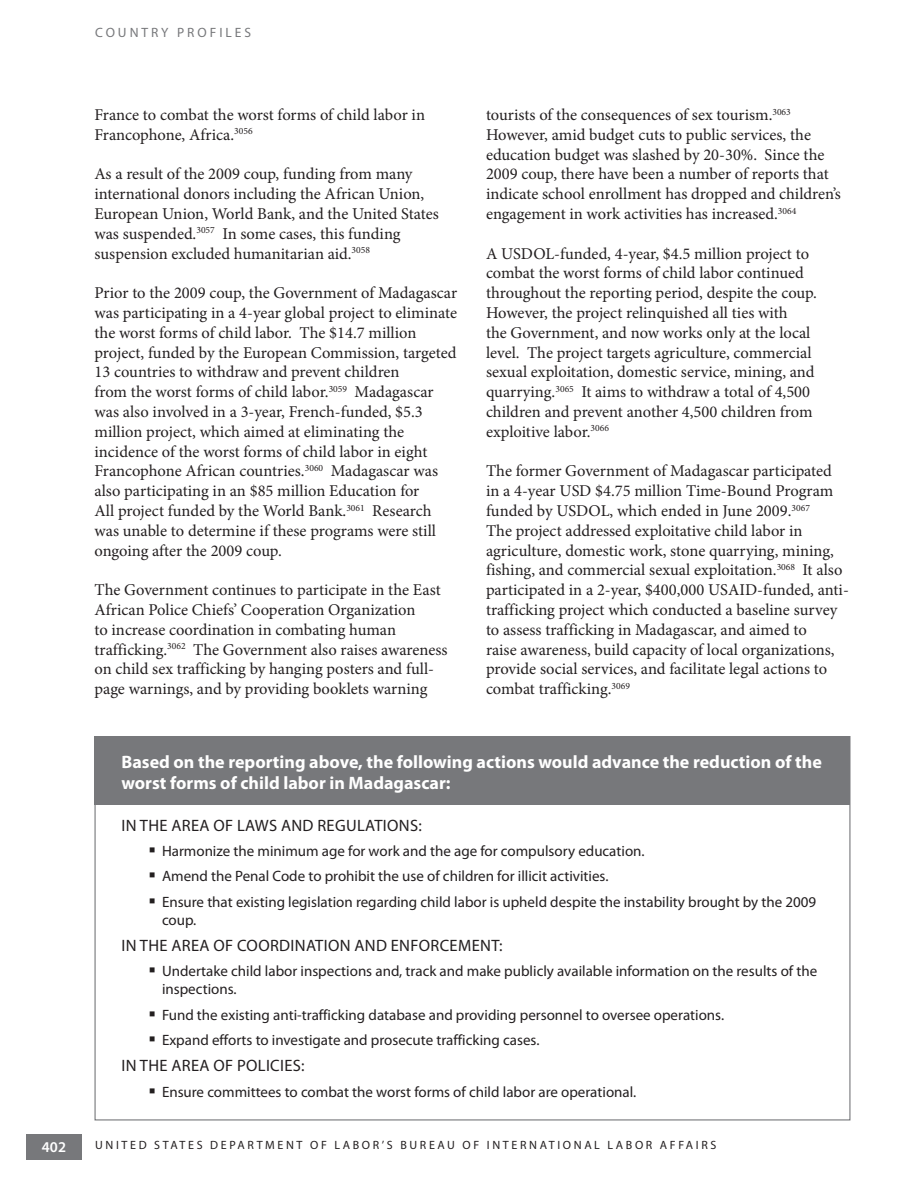
<style>
.page{position:relative;width:918px;height:1188px;background:#fff}
.page>*{position:absolute;margin:0;border:0;box-sizing:border-box;transform-origin:0 0}
.t1{font:700 18px/21px "Myriad Pro";color:#fff}
.t2{font:16.5px/19.8px "Minion Pro";color:#231f20}
.t3{font:16.5px "Myriad Pro";letter-spacing:.02em;color:#231f20}
.t4{font:15px/25.3px "Myriad Pro";color:#231f20}
.t5{font:600 15px "Myriad Pro";color:#fff}
.t6{font:13.5px "Myriad Pro";letter-spacing:.22em;color:#77787b}
.t7{font:12px "Myriad Pro";letter-spacing:.22em;color:#231f20}
</style>
<div class="page">
<div style="left:26px;top:1134px;width:56px;height:25px;background:#77787b"></div>
<div style="left:94px;top:736px;width:756px;height:68px;background:#77787b"></div>
<p class="t6" style="left:95px;top:28px;width:157px">COUNTRY PROFILES</p>
<p class="t2" style="left:94px;top:106px;width:332px">France to combat the worst forms of child labor in<br>Francophone, Africa.<sup>3056</sup></p>
<p class="t2" style="left:94px;top:166px;width:346px">As a result of the 2009 coup, funding from many international donors including the African Union, European Union, World Bank, and the United States was suspended.<sup>3057</sup> In some cases, this funding suspension excluded humanitarian aid.<sup>3058</sup></p>
<p class="t2" style="left:95px;top:284px;width:364px">Prior to the 2009 coup, the Government of Madagascar was participating in a 4-year global project to eliminate the worst forms of child labor. The $14.7 million project, funded by the European Commission, targeted 13 countries to withdraw and prevent children<br>from the worst forms of child labor.<sup>3059</sup> Madagascar was also involved in a 3-year, French-funded, $5.3 million project, which aimed at eliminating the incidence of the worst forms of child labor in eight Francophone African countries.<sup>3060</sup> Madagascar was also participating in an $85 million Education for<br>All project funded by the World Bank.<sup>3061</sup> Research was unable to determine if these programs were still ongoing after the 2009 coup.</p>
<p class="t2" style="left:95px;top:581px;width:355px">The Government continues to participate in the East African Police Chiefs’ Cooperation Organization<br>to increase coordination in combating human trafficking.<sup>3062</sup> The Government also raises awareness on child sex trafficking by hanging posters and full&shy;page warnings, and by providing booklets warning</p>
<p class="t2" style="left:486px;top:106px;width:357px">tourists of the consequences of sex tourism.<sup>3063<br></sup>However, amid budget cuts to public services, the education budget was slashed by 20-30%. Since the 2009 coup, there have been a number of reports that indicate school enrollment has dropped and children’s engagement in work activities has increased.<sup>3064</sup></p>
<p class="t2" style="left:486px;top:245px;width:333px">A USDOL-funded, 4-year, $4.5 million project to combat the worst forms of child labor continued throughout the reporting period, despite the coup.<br>However, the project relinquished all ties with<br>the Government, and now works only at the local level. The project targets agriculture, commercial sexual exploitation, domestic service, mining, and quarrying.<sup>3065</sup> It aims to withdraw a total of 4,500 children and prevent another 4,500 children from exploitive labor.<sup>3066</sup></p>
<p class="t2" style="left:486px;top:463px;width:364px">The former Government of Madagascar participated in a 4-year USD $4.75 million Time-Bound Program funded by USDOL, which ended in June 2009.<sup>3067<br></sup>The project addressed exploitative child labor in agriculture, domestic work, stone quarrying, mining, fishing, and commercial sexual exploitation.<sup>3068</sup> It also participated in a 2-year, $400,000 USAID-funded, anti&shy;trafficking project which conducted a baseline survey to assess trafficking in Madagascar, and aimed to<br>raise awareness, build capacity of local organizations, provide social services, and facilitate legal actions to combat trafficking.<sup>3069</sup></p>
<h3 class="t1" style="left:122px;top:754px;width:702px">Based on the reporting above, the following actions would advance the reduction of the worst forms of child labor in Madagascar:</h3>
<p class="t3" style="left:122px;top:819px;width:302px">IN THE AREA OF LAWS AND REGULATIONS:</p>
<p class="t4" style="left:162px;top:840px;width:656px">Harmonize the minimum age for work and the age for compulsory education.<br>Amend the Penal Code to prohibit the use of children for illicit activities.<br>Ensure that existing legislation regarding child labor is upheld despite the instability brought by the 2009</p>
<p class="t4" style="left:162px;top:908px;width:36px">coup.</p>
<p class="t3" style="left:122px;top:939px;width:383px">IN THE AREA OF COORDINATION AND ENFORCEMENT:</p>
<p class="t4" style="left:162px;top:964px;width:657px;line-height:18px">Undertake child labor inspections and, track and make publicly available information on the results of the inspections.</p>
<p class="t4" style="left:162px;top:1004px;width:564px">Fund the existing anti-trafficking database and providing personnel to oversee operations.<br>Expand efforts to investigate and prosecute trafficking cases.</p>
<p class="t3" style="left:122px;top:1060px;width:184px">IN THE AREA OF POLICIES:</p>
<p class="t4" style="left:162px;top:1081px;width:476px">Ensure committees to combat the worst forms of child labor are operational.</p>
<p class="t5" style="left:42px;top:1138px;width:26px">402</p>
<p class="t7" style="left:95px;top:1141px;width:623px">UNITED STATES DEPARTMENT OF LABOR’S BUREAU OF INTERNATIONAL LABOR AFFAIRS</p>
</div>
